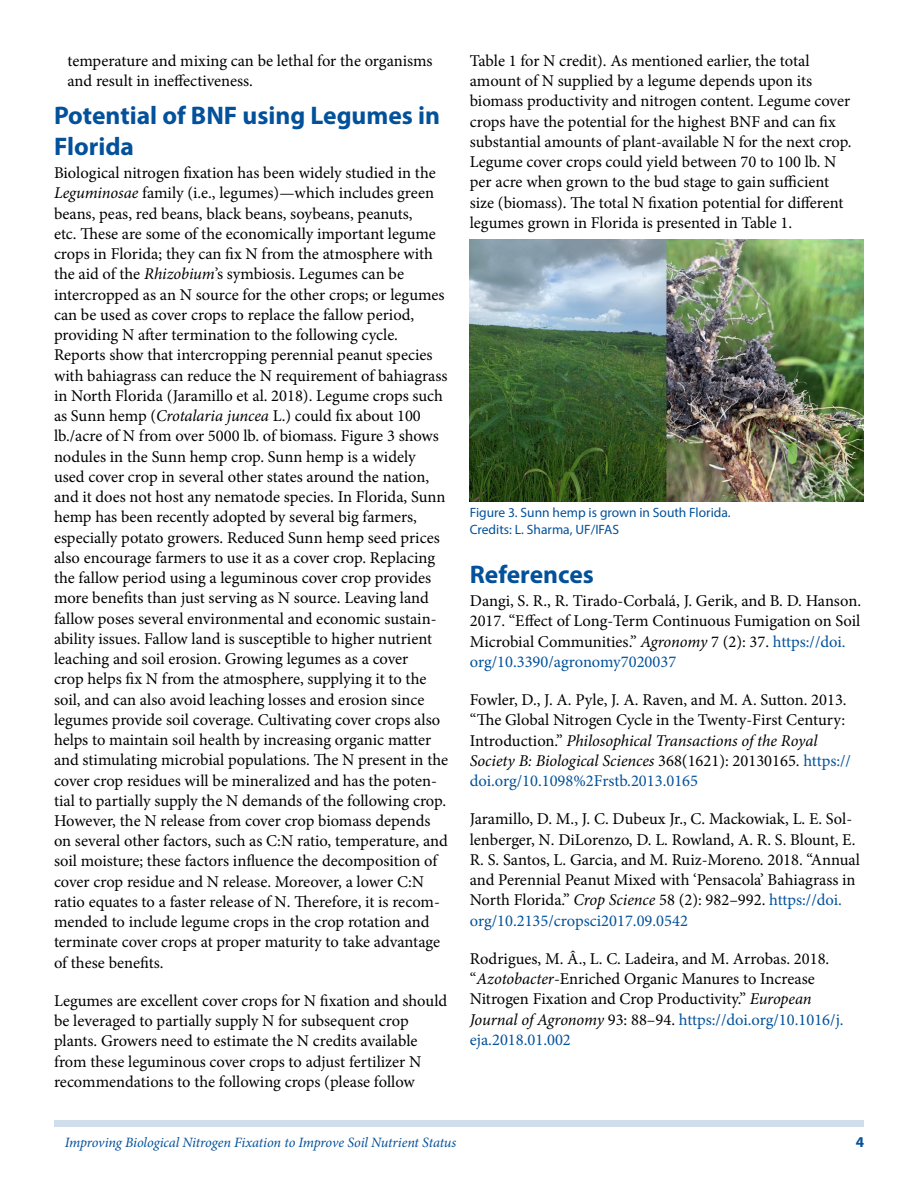
<style>
.page{position:relative;width:918px;height:1188px;background:#fff}
.page>*{position:absolute;margin:0;border:0;box-sizing:border-box;transform-origin:0 0}
.t1{font:700 25.5px/30.6px "Myriad Pro";color:#03519a}
.t2{font:16.5px/20.2px "Minion Pro";color:#000}
.t3{font:700 15px "Myriad Pro";color:#03519a}
.t4{font:italic 14.25px "Minion Pro";letter-spacing:-.01em;color:#03519a}
.t5{font:13.5px/16.5px "Myriad Pro";color:#03519a}
.s1{font-style:italic}
.s2{color:#03519a}
</style>
<div class="page">
<div style="left:54px;top:1120px;width:810px;height:7px;background:#d0ddea"></div>
<img style="left:470px;top:239px;width:394px;height:263px">
<p class="t2" style="left:68px;top:51px;width:367px">temperature and mixing can be lethal for the organisms and result in ineffectiveness.</p>
<h1 class="t1" style="left:54px;top:99px;width:388px">Potential of BNF using Legumes in<br>Florida</h1>
<p class="t2" style="left:54px;top:163px;width:396px">Biological nitrogen fixation has been widely studied in the <span class="s1">Leguminosae</span> family (i.e., legumes)—which includes green beans, peas, red beans, black beans, soybeans, peanuts,<br>etc. These are some of the economically important legume crops in Florida; they can fix N from the atmosphere with the aid of the <span class="s1">Rhizobium</span>’s symbiosis. Legumes can be intercropped as an N source for the other crops; or legumes can be used as cover crops to replace the fallow period, providing N after termination to the following cycle.<br>Reports show that intercropping perennial peanut species with bahiagrass can reduce the N requirement of bahiagrass in North Florida (Jaramillo et al. 2018). Legume crops such as Sunn hemp (<span class="s1">Crotalaria juncea</span> L.) could fix about 100 lb./acre of N from over 5000 lb. of biomass. Figure 3 shows nodules in the Sunn hemp crop. Sunn hemp is a widely used cover crop in several other states around the nation, and it does not host any nematode species. In Florida, Sunn hemp has been recently adopted by several big farmers, especially potato growers. Reduced Sunn hemp seed prices also encourage farmers to use it as a cover crop. Replacing the fallow period using a leguminous cover crop provides more benefits than just serving as N source. Leaving land fallow poses several environmental and economic sustain&shy;ability issues. Fallow land is susceptible to higher nutrient leaching and soil erosion. Growing legumes as a cover<br>crop helps fix N from the atmosphere, supplying it to the soil, and can also avoid leaching losses and erosion since legumes provide soil coverage. Cultivating cover crops also helps to maintain soil health by increasing organic matter and stimulating microbial populations. The N present in the cover crop residues will be mineralized and has the poten&shy;tial to partially supply the N demands of the following crop.<br>However, the N release from cover crop biomass depends on several other factors, such as C:N ratio, temperature, and soil moisture; these factors influence the decomposition of cover crop residue and N release. Moreover, a lower C:N ratio equates to a faster release of N. Therefore, it is recom&shy;mended to include legume crops in the crop rotation and terminate cover crops at proper maturity to take advantage of these benefits.</p>
<p class="t2" style="left:54px;top:991px;width:395px">Legumes are excellent cover crops for N fixation and should be leveraged to partially supply N for subsequent crop plants. Growers need to estimate the N credits available from these leguminous cover crops to adjust fertilizer N recommendations to the following crops (please follow</p>
<p class="t2" style="left:470px;top:50px;width:383px">Table 1 for N credit). As mentioned earlier, the total amount of N supplied by a legume depends upon its biomass productivity and nitrogen content. Legume cover crops have the potential for the highest BNF and can fix substantial amounts of plant-available N for the next crop.<br>Legume cover crops could yield between 70 to 100 lb. N per acre when grown to the bud stage to gain sufficient size (biomass). The total N fixation potential for different legumes grown in Florida is presented in Table 1.</p>
<p class="t5" style="left:470px;top:504px;width:262px">Figure 3. Sunn hemp is grown in South Florida.<br>Credits: L. Sharma, UF/IFAS</p>
<h1 class="t1" style="left:470px;top:558px;width:126px">References</h1>
<p class="t2" style="left:470px;top:591px;width:393px">Dangi, S. R., R. Tirado-Corbalá, J. Gerik, and B. D. Hanson.<br>2017. “Effect of Long-Term Continuous Fumigation on Soil Microbial Communities.” <span class="s1">Agronomy</span> 7 (2): 37. <span class="s2">https://doi. org/10.3390/agronomy7020037</span></p>
<p class="t2" style="left:470px;top:690px;width:383px">Fowler, D., J. A. Pyle, J. A. Raven, and M. A. Sutton. 2013. “The Global Nitrogen Cycle in the Twenty-First Century:<br>Introduction.” <span class="s1">Philosophical Transactions of the Royal Society B: Biological Sciences</span> 368(1621): 20130165. <span class="s2">https:// doi.org/10.1098%2Frstb.2013.0165</span></p>
<p class="t2" style="left:470px;top:809px;width:392px">Jaramillo, D. M., J. C. Dubeux Jr., C. Mackowiak, L. E. Sol&shy;lenberger, N. DiLorenzo, D. L. Rowland, A. R. S. Blount, E.<br>R. S. Santos, L. Garcia, and M. Ruiz‐Moreno. 2018. “Annual and Perennial Peanut Mixed with ‘Pensacola’ Bahiagrass in North Florida.” <span class="s1">Crop Science</span> 58 (2): 982–992. <span class="s2">https://doi. org/10.2135/cropsci2017.09.0542</span></p>
<p class="t2" style="left:470px;top:948px;width:375px">Rodrigues, M. Â., L. C. Ladeira, and M. Arrobas. 2018. “<span class="s1">Azotobacter</span>-Enriched Organic Manures to Increase Nitrogen Fixation and Crop Productivity.” <span class="s1">European Journal of Agronomy</span> 93: 88–94. <span class="s2">https://doi.org/10.1016/j. eja.2018.01.002</span></p>
<p class="t4" style="left:65px;top:1133px;width:393px">Improving Biological Nitrogen Fixation to Improve Soil Nutrient Status</p>
<p class="t3" style="left:856px;top:1133px;width:10px">4</p>
</div>
